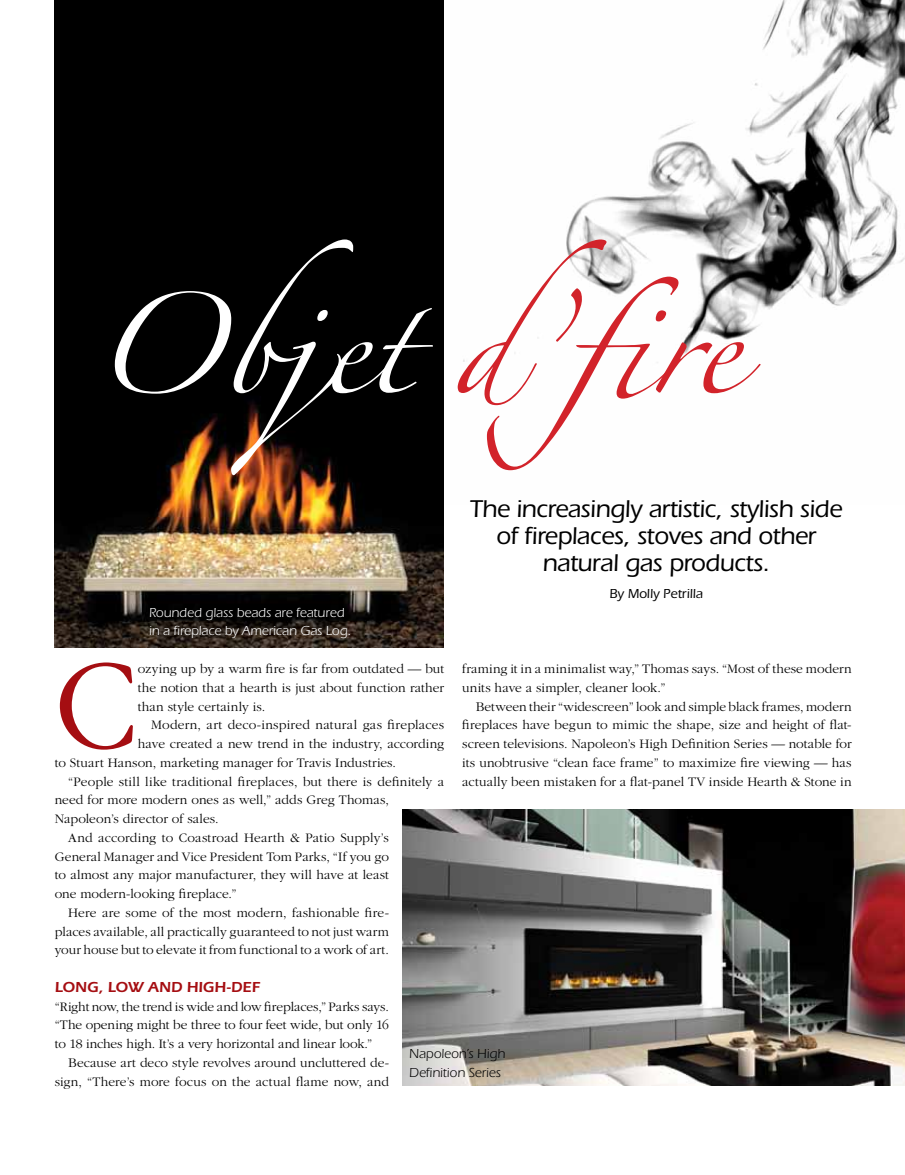
<style>
.page{position:relative;width:905px;height:1175px;background:#fff}
.page>*{position:absolute;margin:0;border:0;box-sizing:border-box;transform-origin:0 0}
.t1{font:300 133.95px "Garamond";color:#a50e12}
.t2{font:90px "Zapfino";color:#d2232a}
.t3{font:500 25.2px/27px "Itc Eras";letter-spacing:-.02em;color:#000;text-align:center}
.t4{font:600 15px "Itc Eras";letter-spacing:.085em;color:#a50e12}
.t5{font:300 13.5px/18.8px "Garamond";letter-spacing:.005em;color:#000;text-align:justify}
.t6{font:13.5px/18.8px "Itc Eras";letter-spacing:-.005em;color:#fff}
.t7{font:13.5px/18.8px "Itc Eras";color:#000}
.t8{font:500 13.5px "Itc Eras";color:#000}
.s1{color:#fff}
</style>
<div class="page">
<img style="left:443px;top:0;width:461px;height:504px">
<img style="left:55px;top:0;width:388px;height:647px">
<img style="left:402px;top:809px;width:502px;height:276px">
<h2 class="t2" style="left:88px;top:308px;width:674px"><span class="s1">O bje t</span> d’fir e</h2>
<h3 class="t3" style="left:470px;top:496px;width:374px">The increasingly artistic, stylish side of fireplaces, stoves and other natural gas products.</h3>
<p class="t8" style="left:609px;top:586px;width:95px">By Molly Petrilla</p>
<p class="t6" style="left:149px;top:603px;width:204px">Rounded glass beads are featured in a fireplace by American Gas Log.</p>
<h1 class="t1" style="left:55px;top:635px;width:85px">C</h1>
<p class="t5" style="left:138px;top:659px;width:308px">ozying up by a warm fire is far from outdated — but the notion that a hearth is just about function rather than style certainly is.</p>
<p class="t5" style="left:462px;top:659px;width:391px">framing it in a minimalist way,” Thomas says. “Most of these modern units have a simpler, cleaner look.”</p>
<p class="t5" style="left:462px;top:697px;width:391px;text-indent:14px">Between their “widescreen” look and simple black frames, modern fireplaces have begun to mimic the shape, size and height of flat&shy;screen televisions. Napoleon’s High Definition Series — notable for its unobtrusive “clean face frame” to maximize fire viewing — has actually been mistaken for a flat-panel TV inside Hearth &amp; Stone in</p>
<p class="t5" style="left:151px;top:716px;width:294px">Modern, art deco-inspired natural gas fireplaces</p>
<p class="t5" style="left:138px;top:734px;width:308px">have created a new trend in the industry, according</p>
<p class="t5" style="left:55px;top:753px;width:343px">to Stuart Hanson, marketing manager for Travis Industries.</p>
<p class="t5" style="left:68px;top:772px;width:377px">“People still like traditional fireplaces, but there is definitely a</p>
<p class="t5" style="left:55px;top:791px;width:336px">need for more modern ones as well,” adds Greg Thomas,</p>
<p class="t5" style="left:55px;top:809px;width:165px">Napoleon’s director of sales.</p>
<p class="t5" style="left:68px;top:828px;width:322px">And according to Coastroad Hearth &amp; Patio Supply’s</p>
<p class="t5" style="left:55px;top:847px;width:336px">General Manager and Vice President Tom Parks, “If you go</p>
<p class="t5" style="left:55px;top:866px;width:336px">to almost any major manufacturer, they will have at least</p>
<p class="t5" style="left:55px;top:884px;width:183px">one modern-looking fireplace.”</p>
<p class="t5" style="left:68px;top:903px;width:322px">Here are some of the most modern, fashionable fire-</p>
<p class="t5" style="left:55px;top:922px;width:336px">places available, all practically guaranteed to not just warm</p>
<p class="t5" style="left:55px;top:941px;width:335px">your house but to elevate it from functional to a work of art.</p>
<p class="t4" style="left:55px;top:978px;width:204px">LONG, LOW AND HIGH-DEF</p>
<p class="t5" style="left:55px;top:997px;width:336px">“Right now, the trend is wide and low fireplaces,” Parks says. “The opening might be three to four feet wide, but only 16 to 18 inches high. It’s a very horizontal and linear look.”</p>
<p class="t5" style="left:55px;top:1053px;width:336px;text-align:right">Because art deco style revolves around uncluttered de&shy;sign, “There’s more focus on the actual flame now, and</p>
<p class="t7" style="left:409px;top:1044px;width:98px">Napoleon’s High<br>Definition Series</p>
</div>
